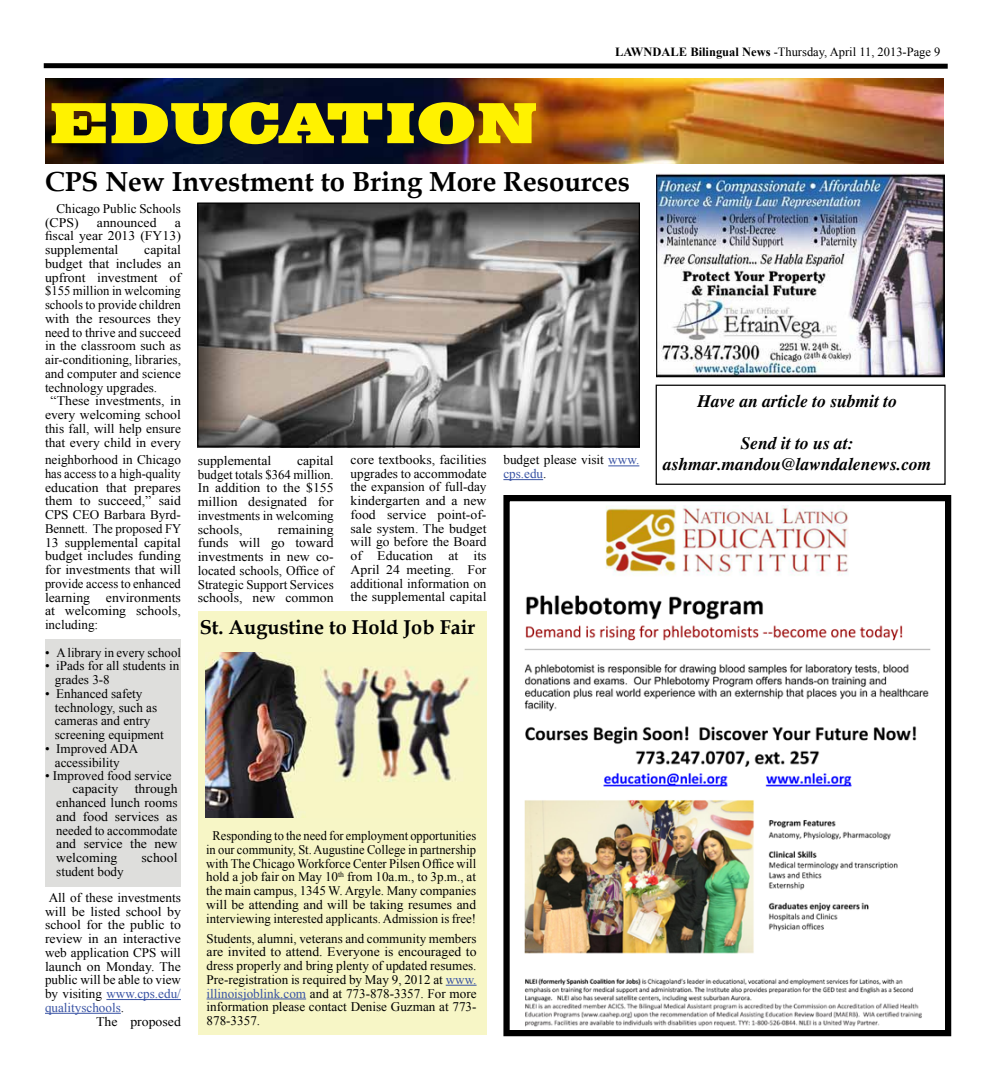
<style>
.page{position:relative;width:990px;height:1080px;background:#fff}
.page>*{position:absolute;margin:0;border:0;box-sizing:border-box;transform-origin:0 0}
.t1{font:60px "Dynasty Black Ext";color:#fff200}
.t2{font:700 27.5px "Book Antiqua";color:#000}
.t3{font:700 20px "Book Antiqua";color:#000}
.t4{font:italic 700 17.5px/21px "Times";color:#000;text-align:center}
.t5{font:13.12px/13.8px "Times New Roman";color:#000}
.t6{font:13.12px/13.8px "Times New Roman";color:#000;text-align:justify;scale:1.05 1}
.t7{font:13.12px/13.8px "Times New Roman";color:#000;text-align:center;scale:.95 1}
.t8{font:13.12px/13.8px "Times New Roman";color:#000;text-align:justify;scale:1.04 1}
.t9{font:12.5px "Times New Roman";color:#000}
.s1{font-weight:700}
.s2{color:#3953a4}
</style>
<div class="page">
<div style="left:45px;top:639px;width:136px;height:248px;background:#dededc"></div>
<svg style="left:43px;top:63px;width:905px;height:6px;background:#2a2a2a"></svg>
<img style="left:45px;top:78px;width:899px;height:86px">
<div style="left:503px;top:495px;width:448px;height:541px;border:6px solid #000"></div>
<img style="left:524px;top:505px;width:407px;height:522px">
<img style="left:656px;top:174px;width:289px;height:203px">
<img style="left:199px;top:204px;width:439px;height:241px">
<div style="left:197px;top:202px;width:443px;height:245px;border:1px solid #000"></div>
<hr style="left:106px;top:999px;width:75px;height:1px;background:#3953a4">
<hr style="left:45px;top:1013px;width:76px;height:1px;background:#3953a4">
<hr style="left:608px;top:466px;width:31px;height:1px;background:#3953a4">
<hr style="left:503px;top:479px;width:40px;height:1px;background:#3953a4">
<div style="left:198px;top:612px;width:289px;height:423px;background:#f7f6c6"></div>
<img style="left:205px;top:652px;width:265px;height:165px">
<hr style="left:446px;top:985px;width:31px;height:1px;background:#3953a4">
<hr style="left:207px;top:999px;width:99px;height:1px;background:#3953a4">
<div style="left:656px;top:385px;width:290px;height:100px;border:1px solid #000"></div>
<h1 class="t1" style="left:49px;top:91px;width:491px">EDUCATION</h1>
<p class="t9" style="left:615px;top:44px;width:327px"><span class="s1">LAWNDALE Bilingual News</span> -Thursday, April 11, 2013-Page 9</p>
<h2 class="t2" style="left:45px;top:163px;width:587px">CPS New Investment to Bring More Resources</h2>
<p class="t5" style="left:45px;top:201px;width:137px;text-indent:11px">Chicago Public Schools (CPS)</p>
<p class="t6" style="left:97px;top:215px;width:58px">announced</p>
<p class="t6" style="left:45px;top:215px;width:131px;text-indent:130px">a fiscal year 2013 (FY13) supplemental</p>
<p class="t6" style="left:144px;top:243px;width:36px">capital</p>
<p class="t6" style="left:45px;top:256px;width:131px">budget that includes an</p>
<p class="t6" style="left:45px;top:270px;width:131px">upfront investment of</p>
<p class="t5" style="left:45px;top:284px;width:137px">$155 million in welcoming</p>
<p class="t5" style="left:45px;top:298px;width:137px">schools to provide children</p>
<p class="t6" style="left:45px;top:311px;width:131px">with the resources they</p>
<p class="t5" style="left:45px;top:325px;width:137px">need to thrive and succeed</p>
<p class="t5" style="left:45px;top:339px;width:137px">in the classroom such as</p>
<p class="t5" style="left:45px;top:353px;width:137px">air-conditioning, libraries,</p>
<p class="t5" style="left:45px;top:366px;width:137px">and computer and science</p>
<p class="t5" style="left:45px;top:380px;width:114px">technology upgrades.</p>
<p class="t6" style="left:51px;top:394px;width:126px">“These investments, in</p>
<p class="t8" style="left:45px;top:408px;width:132px">every welcoming school</p>
<p class="t5" style="left:45px;top:421px;width:137px">this fall, will help ensure</p>
<p class="t5" style="left:45px;top:435px;width:137px">that every child in every</p>
<p class="t5" style="left:45px;top:453px;width:138px;text-align:justify">neighborhood in Chicago has access to a high-quality education that prepares them to succeed,” said CPS CEO Barbara Byrd-Bennett. The proposed FY 13 supplemental capital budget includes funding for investments that will provide access to enhanced learning environments at welcoming schools, including:</p>
<p class="t5" style="left:45px;top:645px;width:137px">• A library in every school</p>
<p class="t5" style="left:55px;top:659px;width:126px;text-indent:-10px">• iPads for all students in grades 3-8</p>
<p class="t5" style="left:55px;top:686px;width:110px;text-indent:-10px">• Enhanced safety technology, such as cameras and entry screening equipment</p>
<p class="t5" style="left:55px;top:741px;width:85px;text-indent:-10px">• Improved ADA accessibility</p>
<p class="t5" style="left:45px;top:769px;width:128px">• Improved food service</p>
<p class="t8" style="left:351px;top:452px;width:132px">core textbooks, facilities upgrades to accommodate the expansion of full-day kindergarten and a new food service point-of&shy;sale system. The budget will go before the Board of Education at its April 24 meeting. For additional information on the supplemental capital</p>
<p class="t5" style="left:503px;top:453px;width:137px">budget please visit <span class="s2">www. cps.edu</span>.</p>
<p class="t6" style="left:198px;top:453px;width:131px;text-indent:99px">capital budget totals $364 million.<br>In addition to the $155 million designated for investments in welcoming schools,</p>
<p class="t6" style="left:198px;top:453px;width:71px">supplemental</p>
<p class="t6" style="left:198px;top:522px;width:131px;text-indent:80px">remaining funds will go toward investments in new co&shy;located schools, Office of Strategic Support Services schools, new common</p>
<h3 class="t3" style="left:200px;top:614px;width:277px">St. Augustine to Hold Job Fair</h3>
<p class="t6" style="left:56px;top:782px;width:117px;text-indent:16px">capacity through enhanced lunch rooms and food services as needed to accommodate and service the new welcoming</p>
<p class="t7" style="left:206px;top:829px;width:286px">Responding to the need for employment opportunities in our community, St. Augustine College in partnership with The Chicago Workforce Center Pilsen Office will hold a job fair on May 10<sup>th</sup> from 10a.m., to 3p.m., at the main campus, 1345 W. Argyle. Many companies will be attending and will be taking resumes and interviewing interested applicants. Admission is free!</p>
<p class="t5" style="left:207px;top:931px;width:272px;text-align:justify">Students, alumni, veterans and community members are invited to attend. Everyone is encouraged to dress properly and bring plenty of updated resumes.<br>Pre-registration is required by May 9, 2012 at <span class="s2">www. illinoisjoblink.com</span> and at 773-878-3357. For more information please contact Denise Guzman at 773- 878-3357.</p>
<p class="t6" style="left:142px;top:851px;width:36px">school</p>
<p class="t5" style="left:49px;top:858px;width:134px;line-height:26px;text-indent:8px">student body<br>All of these investments</p>
<p class="t6" style="left:45px;top:904px;width:131px">will be listed school by school for the public to review in an interactive web application CPS will launch on Monday. The public will be able to view by visiting <span class="s2">www.cps.edu/ qualityschools</span>.</p>
<p class="t6" style="left:96px;top:1014px;width:82px">The proposed</p>
<h3 class="t4" style="left:697px;top:391px;width:201px">Have an article to submit to</h3>
<h3 class="t4" style="left:663px;top:433px;width:270px">Send it to us at: ashmar.mandou@lawndalenews.com</h3>
</div>
